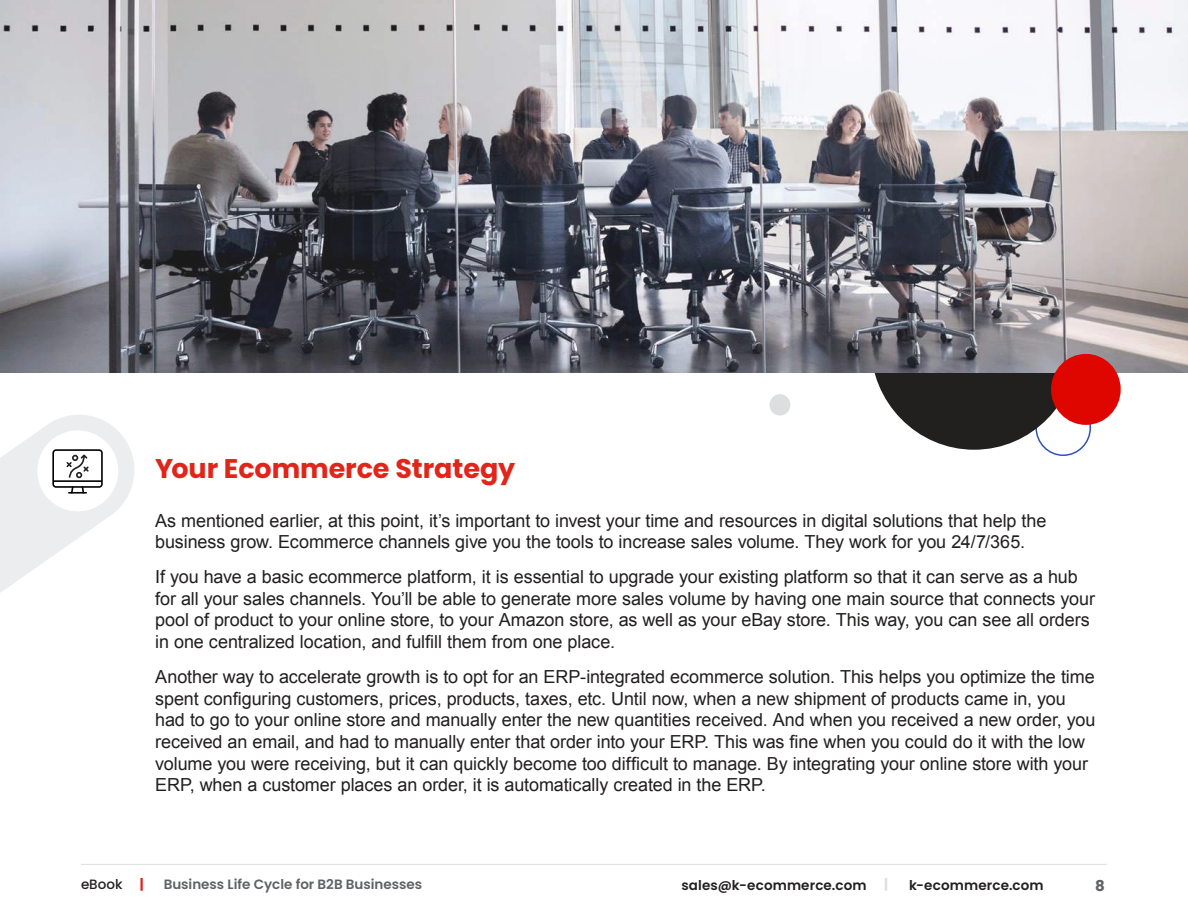
<style>
.page{position:relative;width:1188px;height:918px;background:#fff}
.page>*{position:absolute;margin:0;border:0;box-sizing:border-box;transform-origin:0 0}
.t1{font:700 27px "Poppins";letter-spacing:-.005em;color:#e1251b}
.t2{font:18px/21.6px "Arial";letter-spacing:-.005em;color:#221f1f}
.t3{font:700 15px "Poppins";color:#606164}
.t4{font:600 13.5px "Poppins";letter-spacing:.01em;color:#221f1f}
.t5{font:600 13.5px "Poppins";color:#606164}
.t6{font:500 13.5px "Poppins";color:#221f1f}
.t7{font:700 13.5px "Poppins";color:#e1251b}
.t8{font:700 13.5px "Poppins";color:#dddee0}
</style>
<div class="page">
<hr style="left:81px;top:864px;width:1026px;height:1px;background:#dddee0">
<div style="left:1035px;top:399px;width:56px;height:57px;border:2px solid #2f4fbe;border-radius:50%"></div>
<div style="left:871px;top:239px;width:207px;height:211px;background:#221f1f;border-radius:50%"></div>
<div style="left:770px;top:394px;width:20px;height:21px;background:#dddee0;border-radius:50%"></div>
<img style="left:0;top:0;width:1188px;height:373px">
<div style="left:1051px;top:354px;width:70px;height:71px;background:#df0600;border-radius:50%"></div>
<svg style="left:0;top:415px;width:134px;height:178px"></svg>
<hr style="left:53px;top:480px;width:49px;height:2px;background:#000">
<div style="left:52px;top:449px;width:51px;height:39px;border:2px solid #000;border-radius:3px"></div>
<h1 class="t1" style="left:155px;top:452px;width:362px">Your Ecommerce Strategy</h1>
<p class="t2" style="left:155px;top:510px;width:893px">As mentioned earlier, at this point, it’s important to invest your time and resources in digital solutions that help the business grow. Ecommerce channels give you the tools to increase sales volume. They work for you 24/7/365.</p>
<p class="t2" style="left:155px;top:566px;width:941px">If you have a basic ecommerce platform, it is essential to upgrade your existing platform so that it can serve as a hub for all your sales channels. You’ll be able to generate more sales volume by having one main source that connects your pool of product to your online store, to your Amazon store, as well as your eBay store. This way, you can see all orders in one centralized location, and ful昀椀ll them from one place.</p>
<p class="t2" style="left:155px;top:666px;width:942px">Another way to accelerate growth is to opt for an ERP-integrated ecommerce solution. This helps you optimize the time spent con昀椀guring customers, prices, products, taxes, etc. Until now, when a new shipment of products came in, you had to go to your online store and manually enter the new quantities received. And when you received a new order, you received an email, and had to manually enter that order into your ERP. This was 昀椀ne when you could do it with the low volume you were receiving, but it can quickly become too dif昀椀cult to manage. By integrating your online store with your ERP, when a customer places an order, it is automatically created in the ERP.</p>
<p class="t6" style="left:81px;top:877px;width:43px">eBook</p>
<p class="t7" style="left:140px;top:878px;width:5px">|</p>
<p class="t5" style="left:164px;top:879px;width:260px">Business Life Cycle for B2B Businesses</p>
<p class="t4" style="left:681px;top:879px;width:187px">sales@k-ecommerce.com</p>
<p class="t8" style="left:884px;top:878px;width:5px">|</p>
<p class="t4" style="left:909px;top:879px;width:136px">k-ecommerce.com</p>
<p class="t3" style="left:1095px;top:877px;width:11px">8</p>
</div>
